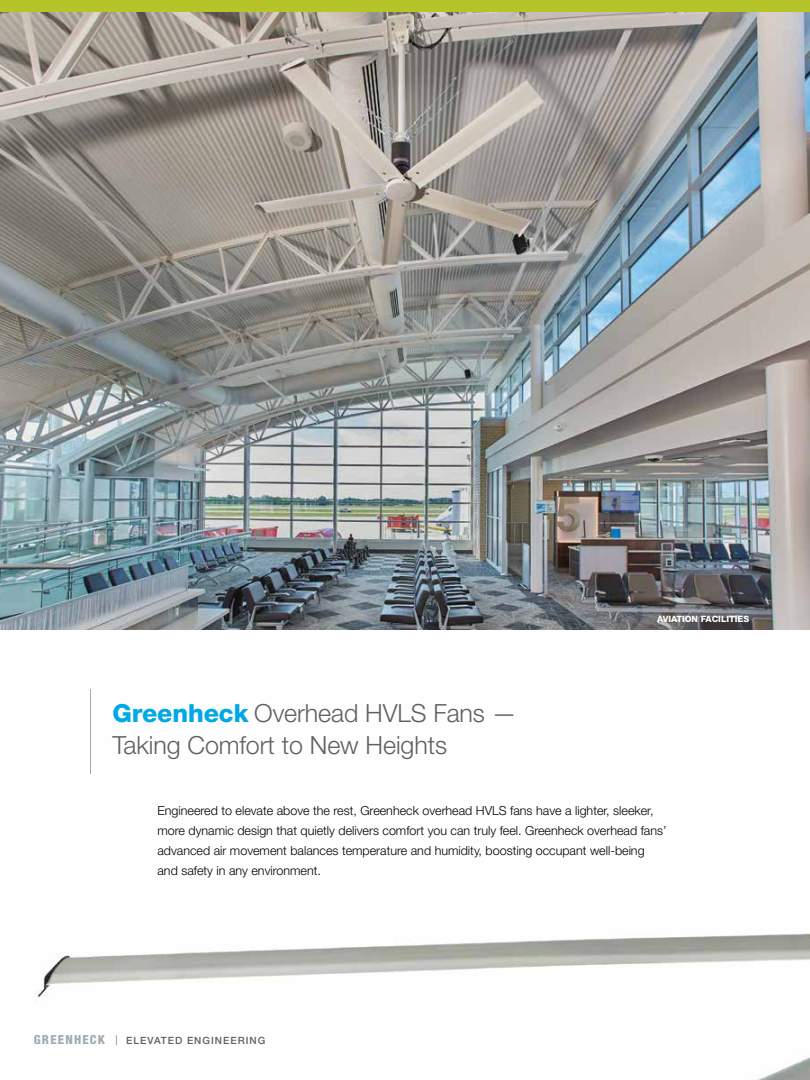
<style>
.page{position:relative;width:810px;height:1080px;background:#fff}
.page>*{position:absolute;margin:0;border:0;box-sizing:border-box;transform-origin:0 0}
.t1{font:300 25px/32.5px "Helvetica Neue LT Std";letter-spacing:-.005em;color:#5f6062}
.t2{font:300 12.5px/20px "Helvetica Neue LT Std";color:#000}
.t3{font:500 10px "Helvetica Neue LT Std";letter-spacing:.1em;color:#5f6062}
.t4{font:800 8.75px "Helvetica Neue LT Std";letter-spacing:-.005em;color:#fff}
.s1{font-weight:800;color:#00a8e4}
.s2{font-weight:800;font-stretch:condensed;font-size:12.5px;color:#a1abb2}
.s3{font-weight:300}
</style>
<div class="page">
<img style="left:34px;top:933px;width:776px;height:147px">
<img style="left:0;top:11px;width:810px;height:619px">
<div style="left:0;top:0;width:810px;height:11px;background:#b5c428"></div>
<hr style="left:90px;top:689px;width:1px;height:85px;background:#a1abb2">
<h1 class="t1" style="left:112px;top:696px;width:406px"><span class="s1">Greenheck</span> Overhead HVLS Fans —<br>Taking Comfort to New Heights</h1>
<p class="t4" style="left:657px;top:614px;width:94px">AVIATION FACILITIES</p>
<p class="t2" style="left:158px;top:801px;width:511px">Engineered to elevate above the rest, Greenheck overhead HVLS fans have a lighter, sleeker, more dynamic design that quietly delivers comfort you can truly feel. Greenheck overhead fans’ advanced air movement balances temperature and humidity, boosting occupant well-being and safety in any environment.</p>
<p class="t3" style="left:34px;top:1034px;width:233px"><span class="s2">GREENHECK</span> <span class="s3">|</span> ELEVATED ENGINEERING</p>
</div>
